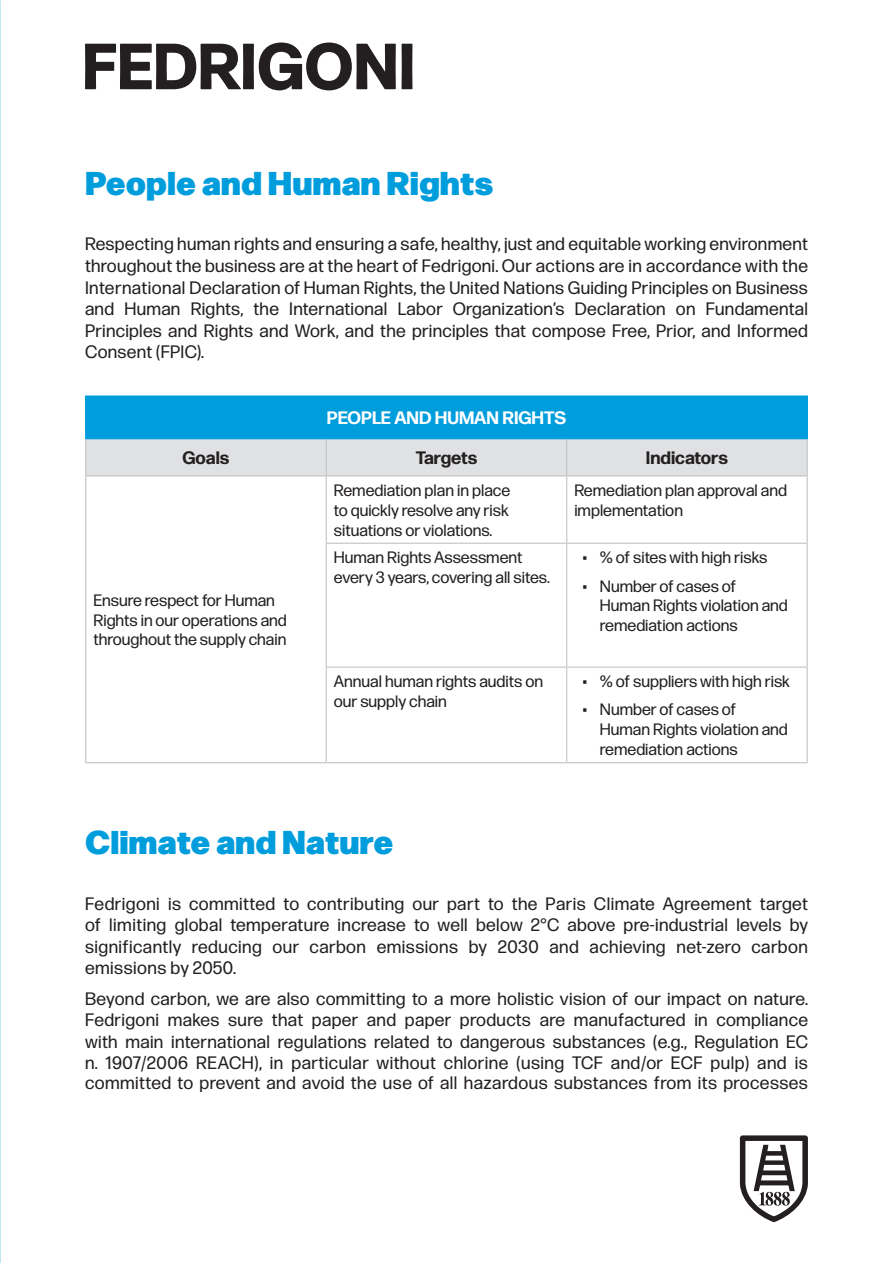
<style>
.page{position:relative;width:893px;height:1263px;background:#fff}
.page>*{position:absolute;margin:0;border:0;box-sizing:border-box;transform-origin:0 0}
.t1{font:900 33px "Forma DJR Text Fedrigoni";color:#009ddd}
.t2{font:18px/21.6px "Forma DJR Text Fedrigoni";letter-spacing:.025em;color:#231f20;text-align:justify}
.t3{font:700 18px "Forma DJR Text Fedrigoni";color:#231f20}
.t4{font:700 18px "Forma DJR Text Fedrigoni";color:#fff}
.t5{font:16.5px/19.8px "Forma DJR Text Fedrigoni";color:#231f20}
</style>
<div class="page">
<svg style="left:740px;top:1135px;width:68px;height:87px"></svg>
<svg style="left:85px;top:43px;width:311px;height:47px"></svg>
<svg style="left:402px;top:44px;width:10px;height:45px"></svg>
<div style="left:86px;top:396px;width:721px;height:43px;background:#009ddd"></div>
<div style="left:86px;top:439px;width:721px;height:36px;background:#e0e1e3"></div>
<hr style="left:85px;top:439px;width:1px;height:36px;background:#c2c3c6">
<hr style="left:326px;top:439px;width:1px;height:36px;background:#c2c3c6">
<hr style="left:566px;top:439px;width:1px;height:36px;background:#c2c3c6">
<hr style="left:807px;top:439px;width:1px;height:36px;background:#c2c3c6">
<hr style="left:85px;top:475px;width:241px;height:1px;background:#c2c3c6">
<hr style="left:85px;top:476px;width:1px;height:67px;background:#c2c3c6">
<hr style="left:85px;top:543px;width:1px;height:124px;background:#c2c3c6">
<hr style="left:85px;top:667px;width:1px;height:95px;background:#c2c3c6">
<hr style="left:85px;top:762px;width:241px;height:1px;background:#c2c3c6">
<hr style="left:326px;top:475px;width:241px;height:1px;background:#c2c3c6">
<hr style="left:326px;top:476px;width:1px;height:67px;background:#c2c3c6">
<hr style="left:567px;top:475px;width:241px;height:1px;background:#c2c3c6">
<hr style="left:566px;top:476px;width:1px;height:67px;background:#c2c3c6">
<hr style="left:807px;top:476px;width:1px;height:67px;background:#c2c3c6">
<hr style="left:326px;top:543px;width:241px;height:1px;background:#c2c3c6">
<hr style="left:326px;top:544px;width:1px;height:122px;background:#c2c3c6">
<hr style="left:567px;top:543px;width:241px;height:1px;background:#c2c3c6">
<hr style="left:566px;top:544px;width:1px;height:122px;background:#c2c3c6">
<hr style="left:807px;top:544px;width:1px;height:122px;background:#c2c3c6">
<hr style="left:326px;top:666px;width:241px;height:2px;background:#c2c3c6">
<hr style="left:326px;top:668px;width:1px;height:94px;background:#c2c3c6">
<hr style="left:567px;top:666px;width:241px;height:2px;background:#c2c3c6">
<hr style="left:566px;top:668px;width:1px;height:94px;background:#c2c3c6">
<hr style="left:807px;top:668px;width:1px;height:94px;background:#c2c3c6">
<hr style="left:326px;top:762px;width:241px;height:1px;background:#c2c3c6">
<hr style="left:567px;top:762px;width:241px;height:1px;background:#c2c3c6">
<hr style="left:85px;top:395px;width:241px;height:2px;background:#009ddd">
<hr style="left:85px;top:397px;width:2px;height:41px;background:#009ddd">
<hr style="left:326px;top:395px;width:241px;height:2px;background:#009ddd">
<hr style="left:567px;top:395px;width:241px;height:2px;background:#009ddd">
<hr style="left:806px;top:397px;width:2px;height:41px;background:#009ddd">
<hr style="left:85px;top:438px;width:241px;height:1px;background:#009ddd">
<hr style="left:567px;top:438px;width:241px;height:1px;background:#009ddd">
<h1 class="t1" style="left:85px;top:162px;width:410px">People and Human Rights</h1>
<p class="t2" style="left:85px;top:233px;width:724px">Respecting human rights and ensuring a safe, healthy, just and equitable working environment throughout the business are at the heart of Fedrigoni. Our actions are in accordance with the International Declaration of Human Rights, the United Nations Guiding Principles on Business and Human Rights, the International Labor Organization’s Declaration on Fundamental Principles and Rights and Work, and the principles that compose Free, Prior, and Informed Consent (FPIC).</p>
<p class="t4" style="left:327px;top:406px;width:241px">PEOPLE AND HUMAN RIGHTS</p>
<p class="t3" style="left:183px;top:446px;width:48px">Goals</p>
<p class="t3" style="left:416px;top:446px;width:63px">Targets</p>
<p class="t3" style="left:646px;top:446px;width:84px">Indicators</p>
<p class="t5" style="left:93px;top:590px;width:195px">Ensure respect for Human<br>Rights in our operations and throughout the supply chain</p>
<p class="t5" style="left:334px;top:480px;width:178px;text-align:justify">Remediation plan in place to quickly resolve any risk situations or violations.</p>
<p class="t5" style="left:574px;top:480px;width:214px">Remediation plan approval and implementation</p>
<p class="t5" style="left:334px;top:547px;width:218px">Human Rights Assessment every 3 years, covering all sites.</p>
<p class="t5" style="left:583px;top:547px;width:186px">• % of sites with high risks</p>
<p class="t5" style="left:600px;top:575px;width:190px;text-indent:-17px">• Number of cases of<br>Human Rights violation and remediation actions</p>
<p class="t5" style="left:334px;top:671px;width:211px">Annual human rights audits on our supply chain</p>
<p class="t5" style="left:583px;top:671px;width:209px">• % of suppliers with high risk</p>
<p class="t5" style="left:600px;top:699px;width:190px;text-indent:-17px">• Number of cases of<br>Human Rights violation and remediation actions</p>
<h1 class="t1" style="left:85px;top:821px;width:310px">Climate and Nature</h1>
<p class="t2" style="left:85px;top:892px;width:724px">Fedrigoni is committed to contributing our part to the Paris Climate Agreement target of limiting global temperature increase to well below 2°C above pre-industrial levels by significantly reducing our carbon emissions by 2030 and achieving net-zero carbon emissions by 2050.</p>
<p class="t2" style="left:85px;top:987px;width:725px">Beyond carbon, we are also committing to a more holistic vision of our impact on nature.<br>Fedrigoni makes sure that paper and paper products are manufactured in compliance with main international regulations related to dangerous substances (e.g., Regulation EC n. 1907/2006 REACH), in particular without chlorine (using TCF and/or ECF pulp) and is committed to prevent and avoid the use of all hazardous substances from its processes</p>
</div>
